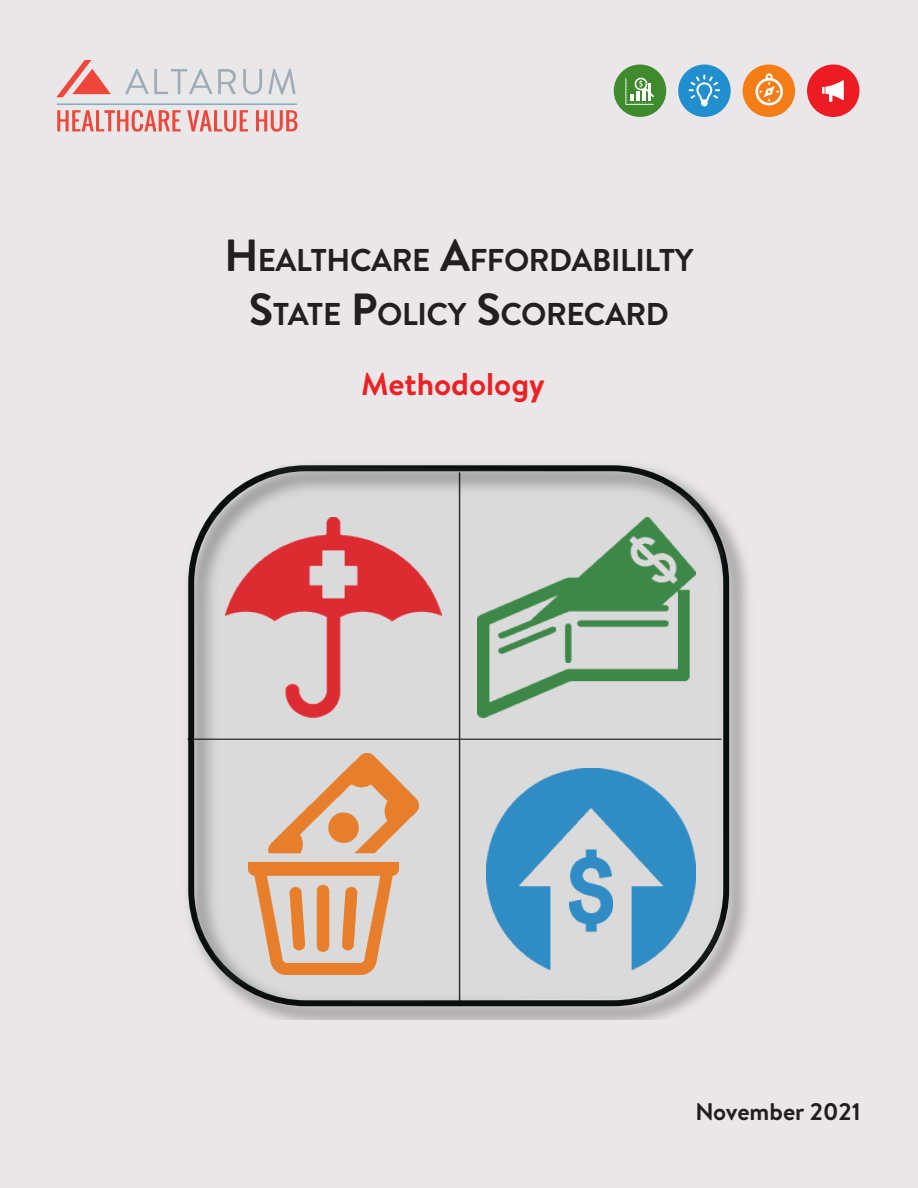
<style>
.page{position:relative;width:918px;height:1188px;background:#e9e7e8}
.page>*{position:absolute;margin:0;border:0;box-sizing:border-box;transform-origin:0 0}
.t1{font:700 31.5px "Brandon Text";letter-spacing:-.015em;color:#231f20}
.t2{font:700 31.5px "Brandon Text";color:#ec2127}
.t3{font:700 24px "Brandon Text";color:#231f20}
.s1{font-size:45px}
</style>
<div class="page">
<img style="left:187px;top:464px;width:561px;height:555px">
<svg style="left:188px;top:465px;width:541px;height:541px"></svg>
<svg style="left:196px;top:465px;width:527px;height:537px;fill:#dbdadb"></svg>
<div style="left:743px;top:64px;width:52px;height:53px;background:#f57d17;border-radius:50%"></div>
<svg style="left:755px;top:73px;width:28px;height:32px"></svg>
<div style="left:678px;top:64px;width:53px;height:53px;background:#218fcf;border-radius:50%"></div>
<svg style="left:689px;top:74px;width:31px;height:33px"></svg>
<div style="left:807px;top:64px;width:53px;height:53px;background:#ed1c24;border-radius:50%"></div>
<svg style="left:822px;top:80px;width:22px;height:22px"></svg>
<div style="left:614px;top:64px;width:52px;height:53px;background:#408a2e;border-radius:50%"></div>
<svg style="left:625px;top:77px;width:29px;height:28px"></svg>
<svg style="left:125px;top:69px;width:111px;height:25px"></svg>
<svg style="left:243px;top:69px;width:19px;height:25px"></svg>
<svg style="left:268px;top:69px;width:28px;height:25px"></svg>
<svg style="left:56px;top:60px;width:55px;height:37px"></svg>
<svg style="left:57px;top:110px;width:124px;height:22px"></svg>
<svg style="left:187px;top:110px;width:61px;height:22px"></svg>
<svg style="left:256px;top:110px;width:42px;height:22px"></svg>
<hr style="left:57px;top:104px;width:240px;height:1px;background:#9eacb7">
<p class="t1" style="left:224px;top:238px;width:471px"><span class="s1">H</span>EALTHCARE <span class="s1">A</span>FFORDABILILTY</p>
<p class="t1" style="left:249px;top:292px;width:422px"><span class="s1">S</span>TATE <span class="s1">P</span>OLICY <span class="s1">S</span>CORECARD</p>
<p class="t2" style="left:361px;top:362px;width:185px">Methodology</p>
<p class="t3" style="left:695px;top:1095px;width:167px">November 2021</p>
</div>
